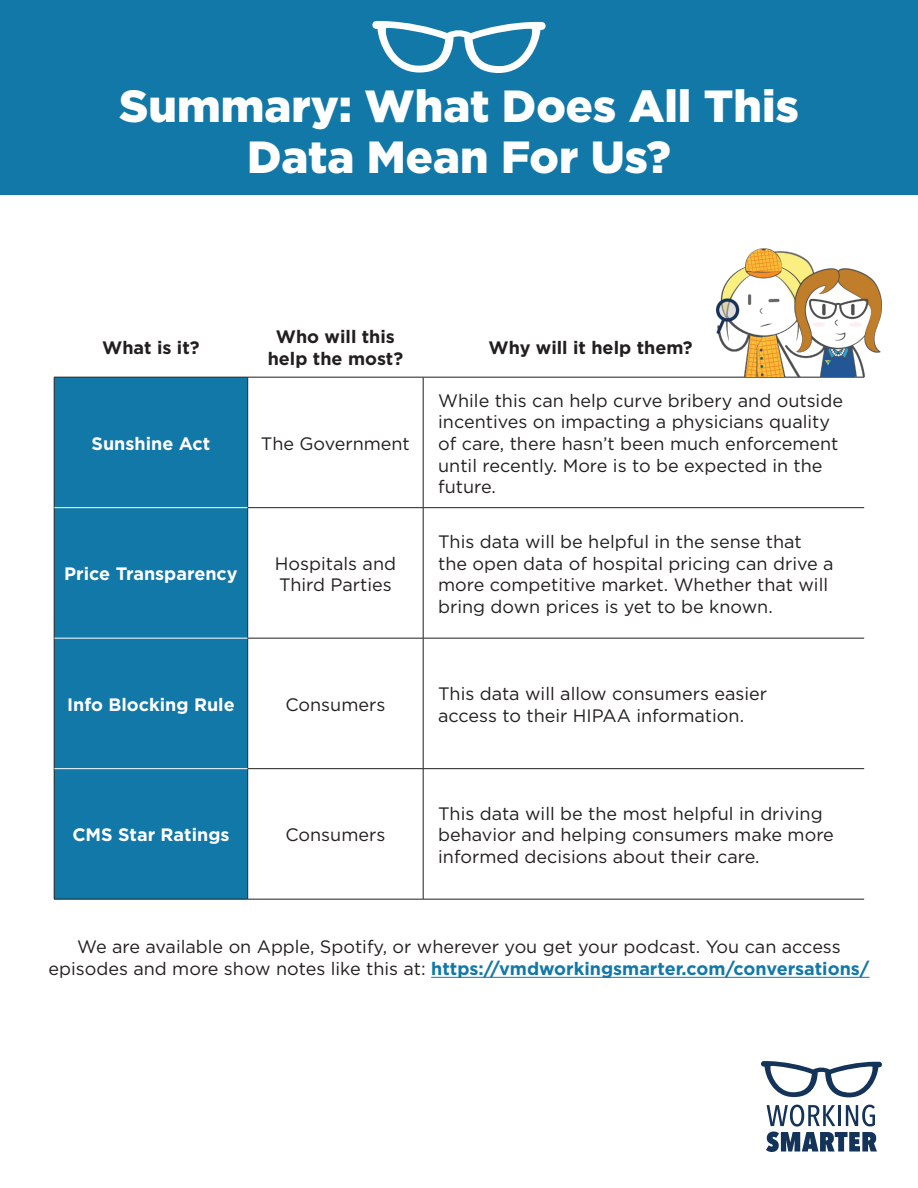
<style>
.page{position:relative;width:918px;height:1188px;background:#fff}
.page>*{position:absolute;margin:0;border:0;box-sizing:border-box;transform-origin:0 0}
.t1{font:900 45px/51px "Gotham";color:#fff;text-align:center}
.body{font:18px/21.6px "Gotham";color:#231f20}
.Paragraph_Style_1{font:700 18px "Gotham";color:#fff}
.body-2{font:700 18px/21.6px "Gotham";color:#231f20;text-align:center}
.s1{font-weight:700;color:#1278a8}
</style>
<div class="page">
<div style="left:0;top:0;width:918px;height:195px;background:#1278a8"></div>
<div style="left:55px;top:378px;width:192px;height:521px;background:#1278a8"></div>
<svg style="left:248px;top:378px;width:175px;height:521px"></svg>
<hr style="left:248px;top:377px;width:175px;height:1px;background:#231f20">
<hr style="left:423px;top:377px;width:441px;height:1px;background:#231f20">
<hr style="left:423px;top:377px;width:1px;height:130px;background:#231f20">
<hr style="left:248px;top:507px;width:175px;height:1px;background:#231f20">
<hr style="left:423px;top:507px;width:441px;height:1px;background:#231f20">
<hr style="left:423px;top:508px;width:1px;height:130px;background:#231f20">
<hr style="left:248px;top:638px;width:175px;height:1px;background:#231f20">
<hr style="left:423px;top:638px;width:441px;height:1px;background:#231f20">
<hr style="left:423px;top:638px;width:1px;height:130px;background:#231f20">
<hr style="left:248px;top:768px;width:175px;height:1px;background:#231f20">
<hr style="left:423px;top:768px;width:441px;height:1px;background:#231f20">
<hr style="left:423px;top:769px;width:1px;height:130px;background:#231f20">
<hr style="left:248px;top:899px;width:175px;height:1px;background:#231f20">
<hr style="left:423px;top:899px;width:441px;height:1px;background:#231f20">
<hr style="left:54px;top:377px;width:194px;height:1px;background:#231f20">
<hr style="left:54px;top:377px;width:1px;height:131px;background:#231f20">
<hr style="left:247px;top:377px;width:1px;height:130px;background:#231f20">
<hr style="left:54px;top:508px;width:1px;height:130px;background:#231f20">
<hr style="left:247px;top:508px;width:1px;height:130px;background:#231f20">
<hr style="left:54px;top:638px;width:1px;height:131px;background:#231f20">
<hr style="left:247px;top:638px;width:1px;height:130px;background:#231f20">
<hr style="left:54px;top:769px;width:1px;height:130px;background:#231f20">
<hr style="left:247px;top:769px;width:1px;height:130px;background:#231f20">
<hr style="left:54px;top:899px;width:194px;height:1px;background:#231f20">
<hr style="left:54px;top:507px;width:194px;height:1px;background:#fff">
<hr style="left:54px;top:638px;width:194px;height:1px;background:#fff">
<hr style="left:54px;top:768px;width:194px;height:1px;background:#fff">
<svg style="left:372px;top:21px;width:174px;height:52px"></svg>
<svg style="left:766px;top:1105px;width:111px;height:47px"></svg>
<svg style="left:761px;top:1061px;width:121px;height:37px"></svg>
<img style="left:716px;top:249px;width:97px;height:127px">
<img style="left:785px;top:268px;width:97px;height:108px">
<hr style="left:431px;top:977px;width:438px;height:1px;background:#1278a8">
<p class="t1" style="left:119px;top:80px;width:681px">Summary: What Does All This<br>Data Mean For Us?</p>
<p class="body-2" style="left:102px;top:337px;width:99px">What is it?</p>
<p class="body-2" style="left:268px;top:326px;width:137px">Who will this help the most?</p>
<p class="body-2" style="left:489px;top:337px;width:206px">Why will it help them?</p>
<p class="Paragraph_Style_1" style="left:92px;top:433px;width:120px">Sunshine Act</p>
<p class="body" style="left:261px;top:432px;width:150px">The Government</p>
<p class="Paragraph_Style_1" style="left:64px;top:564px;width:175px">Price Transparency</p>
<p class="body" style="left:275px;top:552px;width:123px">Hospitals and<br>Third Parties</p>
<p class="body" style="left:438px;top:389px;width:406px">While this can help curve bribery and outside incentives on impacting a physicians quality of care, there hasn’t been much enforcement until recently. More is to be expected in the future.</p>
<p class="body" style="left:438px;top:531px;width:397px">This data will be helpful in the sense that the open data of hospital pricing can drive a more competitive market. Whether that will bring down prices is yet to be known.</p>
<p class="Paragraph_Style_1" style="left:67px;top:694px;width:169px">Info Blocking Rule</p>
<p class="body" style="left:285px;top:693px;width:101px">Consumers</p>
<p class="body" style="left:438px;top:683px;width:330px">This data will allow consumers easier access to their HIPAA information.</p>
<p class="Paragraph_Style_1" style="left:72px;top:825px;width:159px">CMS Star Ratings</p>
<p class="body" style="left:285px;top:824px;width:101px">Consumers</p>
<p class="body" style="left:438px;top:802px;width:397px">This data will be the most helpful in driving behavior and helping consumers make more informed decisions about their care.</p>
<p class="body" style="left:49px;top:936px;width:822px;text-align:center">We are available on Apple, Spotify, or wherever you get your podcast. You can access episodes and more show notes like this at: <span class="s1">https://vmdworkingsmarter.com/conversations/</span></p>
</div>
